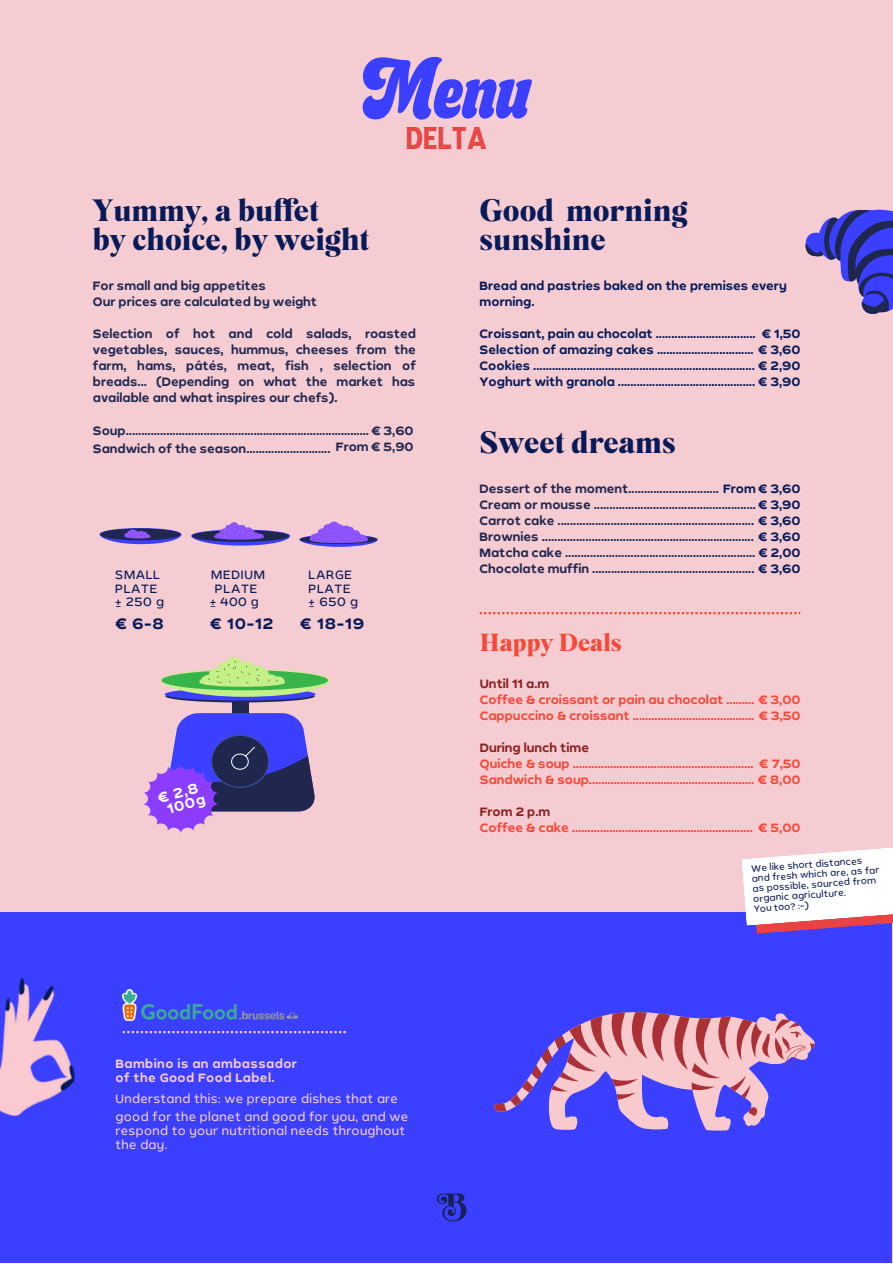
<style>
.page{position:relative;width:893px;height:1264px;background:#fff}
.page>*{position:absolute;margin:0;border:0;box-sizing:border-box;transform-origin:0 0}
.t1{font:76.35px "Budge";color:#3b3fff}
.t2{font:43.95px "The Shoreman Stamp";color:#e84242}
.t3{font:30px/29.2px "Mogan";color:#081a57}
.t4{font:24px "Mogan";color:#f54a38}
.t5{font:700 15px "Byrd";letter-spacing:.05em;color:#081a57}
.t6{font:700 13.8px/13.5px "Byrd";color:#fff;text-align:center}
.t7{font:700 12px/16px "Byrd";color:#212850;text-align:justify}
.t8{font:700 12px/16px "Byrd";color:#f54a38}
.t9{font:700 12px/16px "Byrd";color:#081a57}
.t10{font:12px/18px "Byrd";letter-spacing:.03em;color:#f5ccd1}
.t11{font:12px/13.5px "Byrd";letter-spacing:.055em;color:#081a57}
.t12{font:700 12px/13.5px "Byrd";letter-spacing:.035em;color:#f5ccd1}
.t13{font:700 12px "Byrd";color:#8d1f1f}
.t14{font:9px/10.1px "Byrd";color:#081a57}
.s1{color:#081a57}
</style>
<div class="page">
<div style="left:0;top:0;width:892px;height:1262px;background:#f5ccd1"></div>
<div style="left:0;top:912px;width:891px;height:350px;background:#3b3fff"></div>
<svg style="left:742px;top:848px;width:150px;height:85px;background:#efdde9"></svg>
<svg style="left:437px;top:1193px;width:29px;height:28px"></svg>
<img style="left:166px;top:1004px;width:131px;height:16px">
<svg style="left:167px;top:1031px;width:179px;height:2px"></svg>
<div style="left:232px;top:697px;width:17px;height:19px;background:#212850"></div>
<svg style="left:165px;top:690px;width:150px;height:12px"></svg>
<div style="left:165px;top:688px;width:150px;height:12px;background:#3b3fff;border-radius:50%"></div>
<svg style="left:143px;top:713px;width:172px;height:120px"></svg>
<svg style="left:160px;top:656px;width:169px;height:40px"></svg>
<svg style="left:100px;top:528px;width:81px;height:16px"></svg>
<svg style="left:191px;top:522px;width:99px;height:23px"></svg>
<svg style="left:299px;top:521px;width:79px;height:26px"></svg>
<svg style="left:479px;top:612px;width:321px;height:2px"></svg>
<svg style="left:494px;top:1012px;width:321px;height:118px"></svg>
<img style="left:0;top:978px;width:166px;height:139px">
<svg style="left:805px;top:209px;width:87px;height:105px"></svg>
<h1 class="t1" style="left:363px;top:41px;width:168px">Menu</h1>
<h2 class="t2" style="left:406px;top:116px;width:82px">delta</h2>
<h3 class="t3" style="left:93px;top:195px;width:278px">Yummy, a buffet<br>by choice, by weight</h3>
<p class="t7" style="left:93px;top:277px;width:226px">For small and big appetites<br>Our prices are calculated by weight</p>
<p class="t7" style="left:93px;top:325px;width:324px">Selection of hot and cold salads, roasted vegetables, sauces, hummus, cheeses from the farm, hams, pâtés, meat, fish , selection of breads... (Depending on what the market has available and what inspires our chefs).</p>
<p class="t7" style="left:93px;top:440px;width:239px">Sandwich of the season...........................</p>
<p class="t7" style="left:336px;top:438px;width:79px">From € 5,90</p>
<p class="t7" style="left:93px;top:422px;width:322px">Soup.............................................................................. € 3,60</p>
<p class="t11" style="left:115px;top:568px;width:50px">SMALL<br>PLATE ± 250 g</p>
<p class="t11" style="left:210px;top:568px;width:57px;text-align:center">MEDIUM<br>PLATE<br>± 400 g</p>
<p class="t11" style="left:308px;top:568px;width:51px">LARGE<br>PLATE ± 650 g</p>
<p class="t5" style="left:116px;top:613px;width:49px">€ 6-8</p>
<p class="t5" style="left:211px;top:613px;width:64px">€ 10-12</p>
<p class="t5" style="left:301px;top:613px;width:65px">€ 18-19</p>
<p class="t6" style="left:157px;top:790px;width:45px;rotate:-15deg">€ 2,8<br>100g</p>
<p class="t6" style="left:151px;top:798px;width:45px;rotate:-15deg">€ 2,8<br>100g</p>
<p class="t12" style="left:116px;top:1056px;width:183px">Bambino is an ambassador of the Good Food Label.</p>
<p class="t10" style="left:116px;top:1089px;width:294px">Understand this: we prepare dishes that are good for the planet and good for you, and we</p>
<p class="t10" style="left:116px;top:1122px;width:291px;line-height:14.5px">respond to your nutritional needs throughout the day.</p>
<h3 class="t3" style="left:479px;top:195px;width:209px">Good morning sunshine</h3>
<p class="t9" style="left:479px;top:277px;width:308px">Bread and pastries baked on the premises every morning.</p>
<p class="t9" style="left:479px;top:325px;width:322px">Croissant, pain au chocolat ................................<br>Selection of amazing cakes ............................... € 3,60<br>Cookies ....................................................................... € 2,90<br>Yoghurt with granola ............................................ € 3,90</p>
<p class="t9" style="left:762px;top:325px;width:40px">€ 1,50</p>
<h3 class="t3" style="left:479px;top:427px;width:197px">Sweet dreams</h3>
<p class="t7" style="left:479px;top:480px;width:322px">Dessert of the moment............................. <span class="s1">From € 3,60<br></span>Cream or mousse .................................................... <span class="s1">€ 3,90<br></span>Carrot cake ............................................................... <span class="s1">€ 3,60<br></span>Brownies .................................................................... <span class="s1">€ 3,60<br></span>Matcha cake ............................................................. <span class="s1">€ 2,00<br></span>Chocolate muffin .................................................... <span class="s1">€ 3,60</span></p>
<h3 class="t4" style="left:480px;top:627px;width:143px">Happy Deals</h3>
<p class="t13" style="left:480px;top:676px;width:71px">Until 11 a.m</p>
<p class="t8" style="left:480px;top:691px;width:322px">Coffee &amp; croissant or pain au chocolat ......... € 3,00<br>Cappuccino &amp; croissant ....................................... € 3,50</p>
<p class="t13" style="left:480px;top:740px;width:111px">During lunch time</p>
<p class="t8" style="left:480px;top:755px;width:322px">Quiche &amp; soup ..........................................................<br>Sandwich &amp; soup..................................................... € 8,00</p>
<p class="t13" style="left:480px;top:804px;width:72px">From 2 p.m</p>
<p class="t8" style="left:480px;top:819px;width:274px">Coffee &amp; cake ..........................................................</p>
<p class="t8" style="left:760px;top:755px;width:42px">€ 7,50</p>
<p class="t8" style="left:758px;top:819px;width:43px">€ 5,00</p>
<p class="t14" style="left:750px;top:863px;width:129px;rotate:-4deg">We like short distances and fresh which are, as far as possible, sourced from organic agriculture.<br>You too? :-)</p>
</div>
